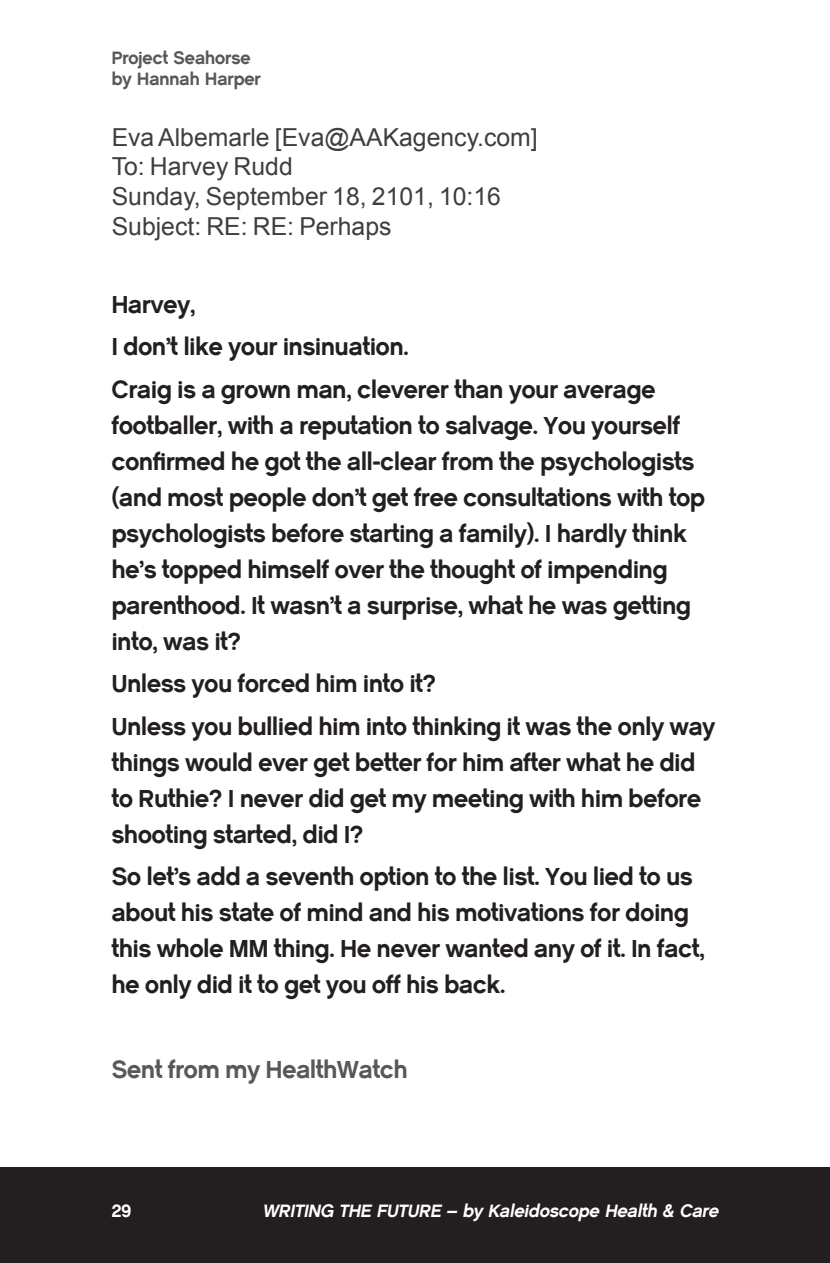
<style>
.page{position:relative;width:830px;height:1263px;background:#fff}
.page>*{position:absolute;margin:0;border:0;box-sizing:border-box;transform-origin:0 0}
.P_no_indent{font:500 24.75px/36px "CM Sans Serif";color:#231f20}
.P_no_indent_email{font:24.75px "Arial";color:#3e3e3f}
.P_no_indent-2{font:500 24.75px "CM Sans Serif";color:#57585a}
.t1{font:italic 500 18px "CM Sans Serif";color:#fff}
.t2{font:500 18px/20.2px "CM Sans Serif";color:#57585a}
.t3{font:500 18px "CM Sans Serif";color:#fff}
</style>
<div class="page">
<div style="left:0;top:1167px;width:829px;height:96px;background:#231f20"></div>
<p class="t2" style="left:112px;top:48px;width:150px">Project Seahorse by Hannah Harper</p>
<p class="P_no_indent_email" style="left:112px;top:121px;width:427px">Eva Albemarle [Eva@AAKagency.com]</p>
<p class="P_no_indent_email" style="left:112px;top:150px;width:182px">To: Harvey Rudd</p>
<p class="P_no_indent_email" style="left:112px;top:180px;width:390px">Sunday, September 18, 2101, 10:16</p>
<p class="P_no_indent_email" style="left:112px;top:210px;width:281px">Subject: RE: RE: Perhaps</p>
<p class="P_no_indent" style="left:112px;top:286px;width:85px">Harvey,</p>
<p class="P_no_indent" style="left:112px;top:329px;width:298px">I don’t like your insinuation.</p>
<p class="P_no_indent" style="left:112px;top:371px;width:594px">Craig is a grown man, cleverer than your average footballer, with a reputation to salvage. You yourself confirmed he got the all-clear from the psychologists (and most people don’t get free consultations with top psychologists before starting a family). I hardly think he’s topped himself over the thought of impending parenthood. It wasn’t a surprise, what he was getting into, was it?</p>
<p class="P_no_indent" style="left:112px;top:665px;width:326px">Unless you forced him into it?</p>
<p class="P_no_indent" style="left:112px;top:708px;width:604px">Unless you bullied him into thinking it was the only way things would ever get better for him after what he did to Ruthie? I never did get my meeting with him before shooting started, did I?</p>
<p class="P_no_indent" style="left:112px;top:858px;width:594px">So let’s add a seventh option to the list. You lied to us about his state of mind and his motivations for doing this whole MM thing. He never wanted any of it. In fact, he only did it to get you off his back.</p>
<p class="P_no_indent-2" style="left:112px;top:1054px;width:297px">Sent from my HealthWatch</p>
<p class="t3" style="left:112px;top:1200px;width:21px">29</p>
<p class="t1" style="left:262px;top:1200px;width:461px">WRITING THE FUTURE – by Kaleidoscope Health &amp; Care</p>
</div>
